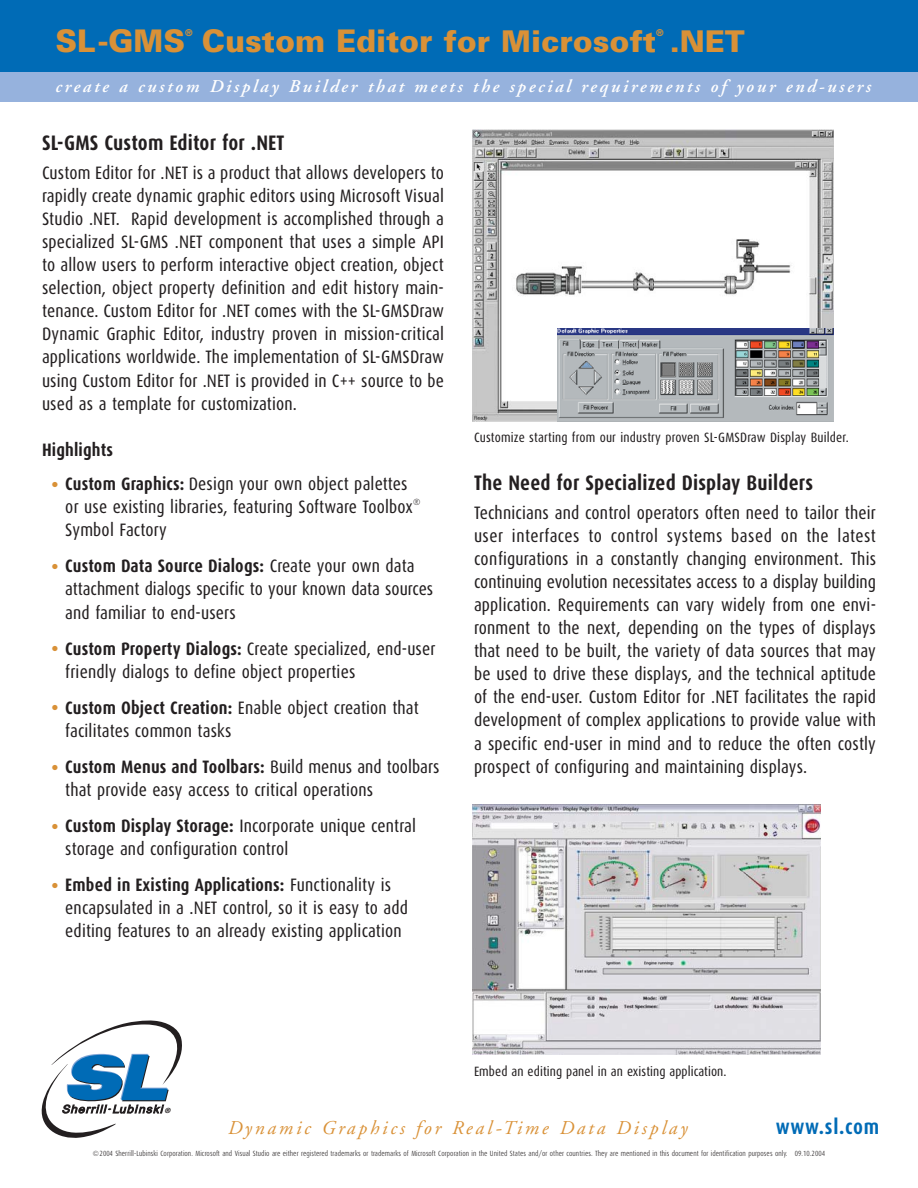
<style>
.page{position:relative;width:918px;height:1188px;background:#fff}
.page>*{position:absolute;margin:0;border:0;box-sizing:border-box;transform-origin:0 0}
.t1{font:900 31.2px "Univers";color:#d99137;scale:.96 1}
.t2{font:900 30px "Univers";color:#d99137}
.t3{font:700 21px "Dax Condensed";letter-spacing:.01em;color:#231f20}
.t4{font:700 21px "Dax Condensed";letter-spacing:.03em;color:#006bb6}
.t5{font:italic 19.5px "Adobe Garamond";letter-spacing:.145em;color:#d99137}
.t6{font:18px/23.1px "Dax Condensed";letter-spacing:.01em;color:#231f20}
.t7{font:italic 600 18px "Adobe Garamond";letter-spacing:.15em;color:#fff}
.t8{font:700 18px "Dax Condensed";letter-spacing:.01em;color:#231f20}
.t9{font:13.5px "Dax Condensed";letter-spacing:.005em;color:#231f20}
.t10{font:900 9.45px "Univers";color:#d99137}
.t11{font:9px "Dax Condensed";color:#231f20}
.t12{font:300 7.5px "Dax Condensed";letter-spacing:.01em;color:#231f20}
.t13{font:italic 700 7.05px "Helvetica";color:#231f20}
.s1{font-size:31.2px}
.s2{font-size:24px;color:#d99137}
.s3{font-weight:700}
</style>
<div class="page">
<div style="left:0;top:68px;width:918px;height:34px;background:#96b2dd"></div>
<div style="left:0;top:0;width:918px;height:72px;background:#006bb6"></div>
<img style="left:472px;top:805px;width:348px;height:250px">
<svg style="left:41px;top:1020px;width:141px;height:118px"></svg>
<img style="left:472px;top:129px;width:362px;height:293px">
<img style="left:557px;top:328px;width:277px;height:93px">
<h1 class="t1" style="left:56px;top:29px;width:137px">SL-GMS</h1>
<p class="t10" style="left:185px;top:29px;width:9px">®</p>
<h2 class="t2" style="left:202px;top:30px;width:545px"><span class="s1">Custom Editor</span> for Microsoft .NET</h2>
<p class="t10" style="left:656px;top:29px;width:9px">®</p>
<p class="t7" style="left:56px;top:79px;width:817px">create a custom Display Builder that meets the special requirements of your end-users</p>
<p class="t3" style="left:42px;top:133px;width:244px">SL-GMS Custom Editor for .NET</p>
<p class="t6" style="left:42px;top:162px;width:404px;text-align:justify">Custom Editor for .NET is a product that allows developers to rapidly create dynamic graphic editors using Microsoft Visual Studio .NET. Rapid development is accomplished through a specialized SL-GMS .NET component that uses a simple API to allow users to perform interactive object creation, object selection, object property definition and edit history main&shy;tenance. Custom Editor for .NET comes with the SL-GMSDraw Dynamic Graphic Editor, industry proven in mission-critical applications worldwide. The implementation of SL-GMSDraw using Custom Editor for .NET is provided in C++ source to be used as a template for customization.</p>
<p class="t8" style="left:42px;top:441px;width:73px">Highlights</p>
<p class="t6" style="left:51px;top:473px;width:363px;text-align:right"><span class="s2">•</span> <span class="s3">Custom Graphics:</span> Design your own object palettes or use existing libraries, featuring Software Toolbox</p>
<p class="t9" style="left:474px;top:431px;width:376px">Customize starting from our industry proven SL-GMSDraw Display Builder.</p>
<p class="t3" style="left:474px;top:473px;width:341px">The Need for Specialized Display Builders</p>
<p class="t6" style="left:474px;top:502px;width:404px;text-align:justify">Technicians and control operators often need to tailor their user interfaces to control systems based on the latest configurations in a constantly changing environment. This continuing evolution necessitates access to a display building application. Requirements can vary widely from one envi&shy;ronment to the next, depending on the types of displays that need to be built, the variety of data sources that may be used to drive these displays, and the technical aptitude of the end-user. Custom Editor for .NET facilitates the rapid development of complex applications to provide value with a specific end-user in mind and to reduce the often costly prospect of configuring and maintaining displays.</p>
<p class="t11" style="left:413px;top:497px;width:9px">®</p>
<p class="t6" style="left:65px;top:519px;width:103px">Symbol Factory</p>
<p class="t6" style="left:65px;top:555px;width:369px;text-indent:-14px"><span class="s2">•</span> <span class="s3">Custom Data Source Dialogs:</span> Create your own data attachment dialogs specific to your known data sources and familiar to end-users</p>
<p class="t6" style="left:65px;top:638px;width:372px;text-indent:-14px"><span class="s2">•</span> <span class="s3">Custom Property Dialogs:</span> Create specialized, end-user friendly dialogs to define object properties</p>
<p class="t6" style="left:65px;top:697px;width:355px;text-indent:-14px"><span class="s2">•</span> <span class="s3">Custom Object Creation:</span> Enable object creation that facilitates common tasks</p>
<p class="t6" style="left:65px;top:756px;width:376px;text-indent:-14px"><span class="s2">•</span> <span class="s3">Custom Menus and Toolbars:</span> Build menus and toolbars that provide easy access to critical operations</p>
<p class="t6" style="left:65px;top:815px;width:352px;text-indent:-14px"><span class="s2">•</span> <span class="s3">Custom Display Storage:</span> Incorporate unique central storage and configuration control</p>
<p class="t6" style="left:65px;top:874px;width:344px;text-indent:-14px"><span class="s2">•</span> <span class="s3">Embed in Existing Applications:</span> Functionality is encapsulated in a .NET control, so it is easy to add editing features to an already existing application</p>
<p class="t13" style="left:165px;top:1108px;width:7px">®</p>
<p class="t9" style="left:474px;top:1065px;width:254px">Embed an editing panel in an existing application.</p>
<p class="t4" style="left:776px;top:1117px;width:105px">www.sl.com</p>
<p class="t12" style="left:93px;top:1150px;width:734px">©2004 Sherrill-Lubinski Corporation. Microsoft and Visual Studio are either registered trademarks or trademarks of Microsoft Corporation in the United States and/or other countries. They are mentioned in this document for identification purposes only. 09.10.2004</p>
<p class="t5" style="left:228px;top:1120px;width:461px">Dynamic Graphics for Real-Time Data Display</p>
</div>
